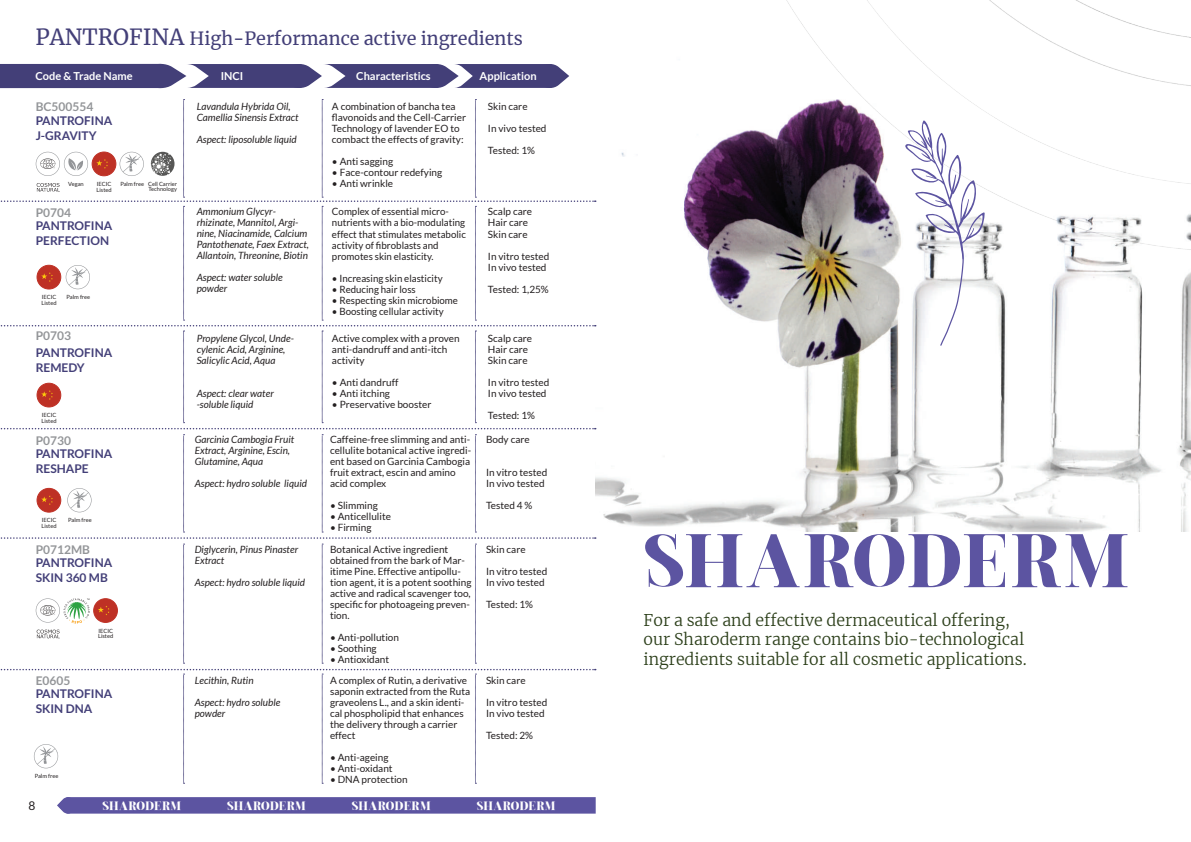
<style>
.page{position:relative;width:1191px;height:842px;background:#fff}
.page>*{position:absolute;margin:0;border:0;box-sizing:border-box;transform-origin:0 0}
.t1{font:700 75px "Dalglish";letter-spacing:-.005em;color:#5c54a1}
.t2{font:18px "Merriweather";color:#433f78}
.t3{font:300 16px/19.2px "Merriweather";color:#2c3f1a}
.t4{font:700 12.2px "Dalglish";letter-spacing:-.005em;color:#fff}
.t5{font:700 12px/15px "Lato";color:#433f78}
.t6{font:700 12px "Lato";color:#939598}
.t7{font:12px "Lato";color:#231f20}
.t8{font:700 11px "Lato";color:#fff}
.t9{font:10px/11px "Lato";color:#231f20}
.t10{font:italic 10px/11px "Lato";color:#231f20}
.t11{font:5.7px/5.7px "Lato";color:#231f20}
.s1{font-size:22px}
</style>
<div class="page">
<img style="left:596px;top:151px;width:595px;height:380px">
<svg style="left:903px;top:252px;width:81px;height:94px"></svg>
<img style="left:709px;top:0;width:482px;height:252px">
<svg style="left:0;top:64px;width:569px;height:24px;background:#5a5688"></svg>
<svg style="left:0;top:99px;width:596px;height:685px"></svg>
<svg style="left:57px;top:797px;width:538px;height:17px;background:#625aa4"></svg>
<h2 class="t2" style="left:35px;top:26px;width:489px"><span class="s1">PANTROFINA</span> High-Performance active ingredients</h2>
<p class="t8" style="left:36px;top:69px;width:99px">Code &amp; Trade Name</p>
<p class="t8" style="left:221px;top:69px;width:24px">INCI</p>
<p class="t8" style="left:356px;top:69px;width:76px">Characteristics</p>
<p class="t8" style="left:479px;top:69px;width:58px">Application</p>
<p class="t6" style="left:36px;top:100px;width:59px">BC500554</p>
<p class="t5" style="left:36px;top:113px;width:78px">PANTROFINA<br>J-GRAVITY</p>
<p class="t11" style="left:68px;top:181px;width:17px">Vegan</p>
<p class="t11" style="left:97px;top:181px;width:16px">IECIC</p>
<p class="t11" style="left:120px;top:181px;width:25px">Palm free</p>
<p class="t11" style="left:96px;top:187px;width:17px">Listed</p>
<p class="t11" style="left:148px;top:181px;width:31px;line-height:5.1px">Cell Carrier<br>Technology</p>
<p class="t10" style="left:197px;top:101px;width:103px">Lavandula Hybrida Oil,<br>Camellia Sinensis Extract</p>
<p class="t10" style="left:197px;top:134px;width:102px">Aspect: liposoluble liquid</p>
<p class="t9" style="left:332px;top:101px;width:136px">A combination of bancha tea flavonoids and the Cell-Carrier<br>Technology of lavender EO to combact the effects of gravity:</p>
<p class="t9" style="left:332px;top:156px;width:63px">• Anti sagging</p>
<p class="t9" style="left:332px;top:167px;width:112px">• Face-contour redefying</p>
<p class="t9" style="left:332px;top:178px;width:63px">• Anti wrinkle</p>
<p class="t9" style="left:488px;top:101px;width:41px">Skin care</p>
<p class="t9" style="left:488px;top:123px;width:60px">In vivo tested</p>
<p class="t9" style="left:488px;top:145px;width:49px">Tested: 1%</p>
<p class="t10" style="left:197px;top:207px;width:114px">Ammonium Glycyr&shy;rhizinate, Mannitol, Argi&shy;nine, Niacinamide, Calcium<br>Pantothenate, Faex Extract,<br>Allantoin, Threonine, Biotin</p>
<p class="t10" style="left:197px;top:273px;width:88px">Aspect: water soluble powder</p>
<p class="t9" style="left:332px;top:206px;width:135px">Complex of essential micro&shy;nutrients with a bio-modulating effect that stimulates metabolic activity of fibroblasts and promotes skin elasticity.</p>
<p class="t9" style="left:332px;top:272px;width:112px">• Increasing skin elasticity</p>
<p class="t9" style="left:332px;top:283px;width:85px">• Reducing hair loss</p>
<p class="t9" style="left:332px;top:294px;width:127px">• Respecting skin microbiome</p>
<p class="t9" style="left:332px;top:305px;width:113px">• Boosting cellular activity</p>
<p class="t9" style="left:488px;top:206px;width:46px">Scalp care<br>Hair care<br>Skin care</p>
<p class="t9" style="left:488px;top:250px;width:63px">In vitro tested<br>In vivo tested</p>
<p class="t9" style="left:488px;top:283px;width:62px">Tested: 1,25%</p>
<p class="t6" style="left:36px;top:206px;width:37px">P0704</p>
<p class="t5" style="left:36px;top:218px;width:78px">PANTROFINA<br>PERFECTION</p>
<p class="t11" style="left:42px;top:294px;width:16px">IECIC</p>
<p class="t11" style="left:67px;top:294px;width:25px">Palm free</p>
<p class="t11" style="left:41px;top:300px;width:17px">Listed</p>
<p class="t6" style="left:36px;top:329px;width:37px">P0703</p>
<p class="t5" style="left:36px;top:345px;width:78px">PANTROFINA<br>REMEDY</p>
<p class="t10" style="left:197px;top:333px;width:99px">Propylene Glycol, Unde&shy;cylenic Acid, Arginine,<br>Salicylic Acid, Aqua</p>
<p class="t10" style="left:197px;top:388px;width:79px">Aspect: clear water -soluble liquid</p>
<p class="t9" style="left:332px;top:333px;width:129px">Active complex with a proven anti-dandruff and anti-itch activity</p>
<p class="t9" style="left:332px;top:377px;width:68px">• Anti dandruff</p>
<p class="t9" style="left:332px;top:388px;width:60px">• Anti itching</p>
<p class="t9" style="left:332px;top:399px;width:101px">• Preservative booster</p>
<p class="t9" style="left:488px;top:333px;width:46px">Scalp care<br>Hair care<br>Skin care</p>
<p class="t9" style="left:488px;top:377px;width:63px">In vitro tested<br>In vivo tested</p>
<p class="t11" style="left:42px;top:412px;width:16px">IECIC</p>
<p class="t9" style="left:488px;top:410px;width:49px">Tested: 1%</p>
<p class="t11" style="left:41px;top:418px;width:17px">Listed</p>
<p class="t6" style="left:36px;top:434px;width:37px">P0730</p>
<p class="t5" style="left:36px;top:446px;width:78px">PANTROFINA<br>RESHAPE</p>
<p class="t11" style="left:42px;top:517px;width:16px">IECIC</p>
<p class="t11" style="left:68px;top:517px;width:25px">Palm free</p>
<p class="t11" style="left:41px;top:523px;width:17px">Listed</p>
<p class="t6" style="left:36px;top:543px;width:56px">P0712MB</p>
<p class="t5" style="left:36px;top:555px;width:78px">PANTROFINA<br>SKIN 360 MB</p>
<p class="t11" style="left:98px;top:628px;width:17px">IECIC<br>Listed</p>
<p class="t6" style="left:36px;top:674px;width:36px">E0605</p>
<p class="t5" style="left:36px;top:686px;width:78px">PANTROFINA<br>SKIN DNA</p>
<p class="t11" style="left:35px;top:773px;width:25px">Palm free</p>
<p class="t10" style="left:195px;top:434px;width:101px">Garcinia Cambogia Fruit<br>Extract, Arginine, Escin,<br>Glutamine, Aqua</p>
<p class="t10" style="left:195px;top:478px;width:114px">Aspect: hydro soluble liquid</p>
<p class="t9" style="left:330px;top:434px;width:143px">Caffeine-free slimming and anti&shy;cellulite botanical active ingredi&shy;ent based on Garcinia Cambogia fruit extract, escin and amino acid complex</p>
<p class="t9" style="left:330px;top:500px;width:49px">• Slimming</p>
<p class="t9" style="left:330px;top:511px;width:63px">• Anticellulite</p>
<p class="t9" style="left:330px;top:522px;width:43px">• Firming</p>
<p class="t9" style="left:486px;top:434px;width:45px">Body care</p>
<p class="t9" style="left:486px;top:467px;width:63px">In vitro tested<br>In vivo tested</p>
<p class="t9" style="left:486px;top:500px;width:48px">Tested 4 %</p>
<p class="t10" style="left:195px;top:544px;width:105px">Diglycerin, Pinus Pinaster<br>Extract</p>
<p class="t10" style="left:195px;top:577px;width:112px">Aspect: hydro soluble liquid</p>
<p class="t9" style="left:330px;top:543px;width:143px">Botanical Active ingredient obtained from the bark of Mar&shy;itime Pine. Effective antipollu&shy;tion agent, it is a potent soothing active and radical scavenger too, specific for photoageing preven&shy;tion.</p>
<p class="t9" style="left:330px;top:631px;width:71px">• Anti-pollution</p>
<p class="t9" style="left:330px;top:642px;width:48px">• Soothing</p>
<p class="t9" style="left:330px;top:653px;width:61px">• Antioxidant</p>
<p class="t9" style="left:486px;top:543px;width:41px">Skin care</p>
<p class="t9" style="left:486px;top:565px;width:63px">In vitro tested<br>In vivo tested</p>
<p class="t9" style="left:486px;top:598px;width:49px">Tested: 1%</p>
<p class="t10" style="left:195px;top:675px;width:60px">Lecithin, Rutin</p>
<p class="t10" style="left:195px;top:697px;width:87px">Aspect: hydro soluble powder</p>
<p class="t9" style="left:330px;top:674px;width:142px">A complex of Rutin, a derivative saponin extracted from the Ruta graveolens L., and a skin identi&shy;cal phospholipid that enhances the delivery through a carrier effect</p>
<p class="t9" style="left:330px;top:751px;width:60px">• Anti-ageing</p>
<p class="t9" style="left:330px;top:762px;width:64px">• Anti-oxidant</p>
<p class="t9" style="left:330px;top:773px;width:79px">• DNA protection</p>
<p class="t9" style="left:486px;top:674px;width:41px">Skin care</p>
<p class="t9" style="left:486px;top:696px;width:63px">In vitro tested<br>In vivo tested</p>
<p class="t9" style="left:486px;top:729px;width:49px">Tested: 2%</p>
<p class="t7" style="left:28px;top:799px;width:8px">8</p>
<p class="t4" style="left:102px;top:799px;width:80px">SHARODERM</p>
<p class="t4" style="left:227px;top:799px;width:80px">SHARODERM</p>
<p class="t4" style="left:352px;top:799px;width:80px">SHARODERM</p>
<p class="t4" style="left:477px;top:799px;width:80px">SHARODERM</p>
<h1 class="t1" style="left:643px;top:520px;width:487px">SHARODERM</h1>
<h3 class="t3" style="left:643px;top:610px;width:384px">For a safe and effective dermaceutical offering, our Sharoderm range contains bio-technological ingredients suitable for all cosmetic applications.</h3>
</div>
